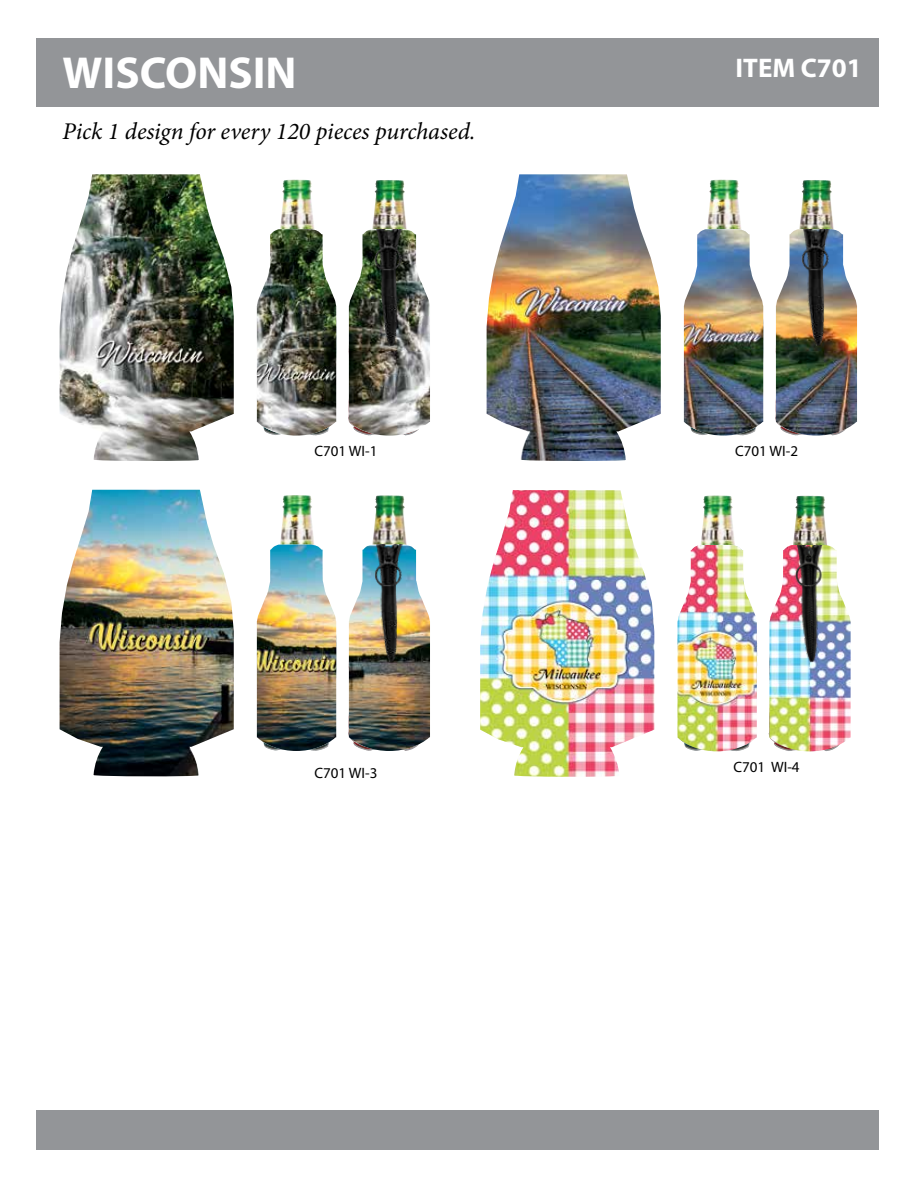
<style>
.page{position:relative;width:918px;height:1188px;background:#fff}
.page>*{position:absolute;margin:0;border:0;box-sizing:border-box;transform-origin:0 0}
.t1{font:700 45px "Myriad Pro";color:#fff}
.t2{font:700 27px "Myriad Pro";color:#fff}
.t3{font:italic 24px "Minion Pro";letter-spacing:-.005em;color:#000}
.t4{font:15px "Myriad Pro";color:#000}
</style>
<div class="page">
<div style="left:36px;top:39px;width:843px;height:68px;background:#939598"></div>
<div style="left:36px;top:1110px;width:843px;height:40px;background:#939598"></div>
<img style="left:280px;top:180px;width:11px;height:49px">
<img style="left:277px;top:495px;width:14px;height:50px">
<img style="left:707px;top:180px;width:11px;height:49px">
<img style="left:372px;top:180px;width:12px;height:49px">
<img style="left:372px;top:495px;width:12px;height:49px">
<img style="left:799px;top:180px;width:12px;height:49px">
<img style="left:60px;top:174px;width:174px;height:287px">
<img style="left:60px;top:490px;width:174px;height:287px">
<img style="left:487px;top:174px;width:174px;height:287px">
<img style="left:257px;top:229px;width:79px;height:207px">
<img style="left:257px;top:545px;width:79px;height:206px">
<img style="left:684px;top:229px;width:79px;height:207px">
<img style="left:349px;top:229px;width:81px;height:207px">
<img style="left:349px;top:545px;width:81px;height:206px">
<img style="left:776px;top:229px;width:81px;height:207px">
<img style="left:366px;top:229px;width:40px;height:118px">
<img style="left:366px;top:545px;width:40px;height:118px">
<img style="left:793px;top:229px;width:40px;height:118px">
<img style="left:701px;top:495px;width:11px;height:50px">
<img style="left:793px;top:496px;width:11px;height:48px">
<svg style="left:769px;top:544px;width:58px;height:208px"></svg>
<img style="left:480px;top:490px;width:174px;height:287px">
<img style="left:677px;top:545px;width:80px;height:206px">
<img style="left:770px;top:545px;width:81px;height:206px">
<img style="left:787px;top:545px;width:48px;height:118px">
<h1 class="t1" style="left:63px;top:43px;width:236px">WISCONSIN</h1>
<p class="t2" style="left:736px;top:51px;width:128px">ITEM C701</p>
<p class="t3" style="left:63px;top:115px;width:414px">Pick 1 design for every 120 pieces purchased.</p>
<p class="t4" style="left:314px;top:442px;width:64px">C701 WI-1</p>
<p class="t4" style="left:314px;top:763px;width:64px">C701 WI-3</p>
<p class="t4" style="left:735px;top:442px;width:65px">C701 WI-2</p>
<p class="t4" style="left:733px;top:758px;width:68px">C701 WI-4</p>
</div>
